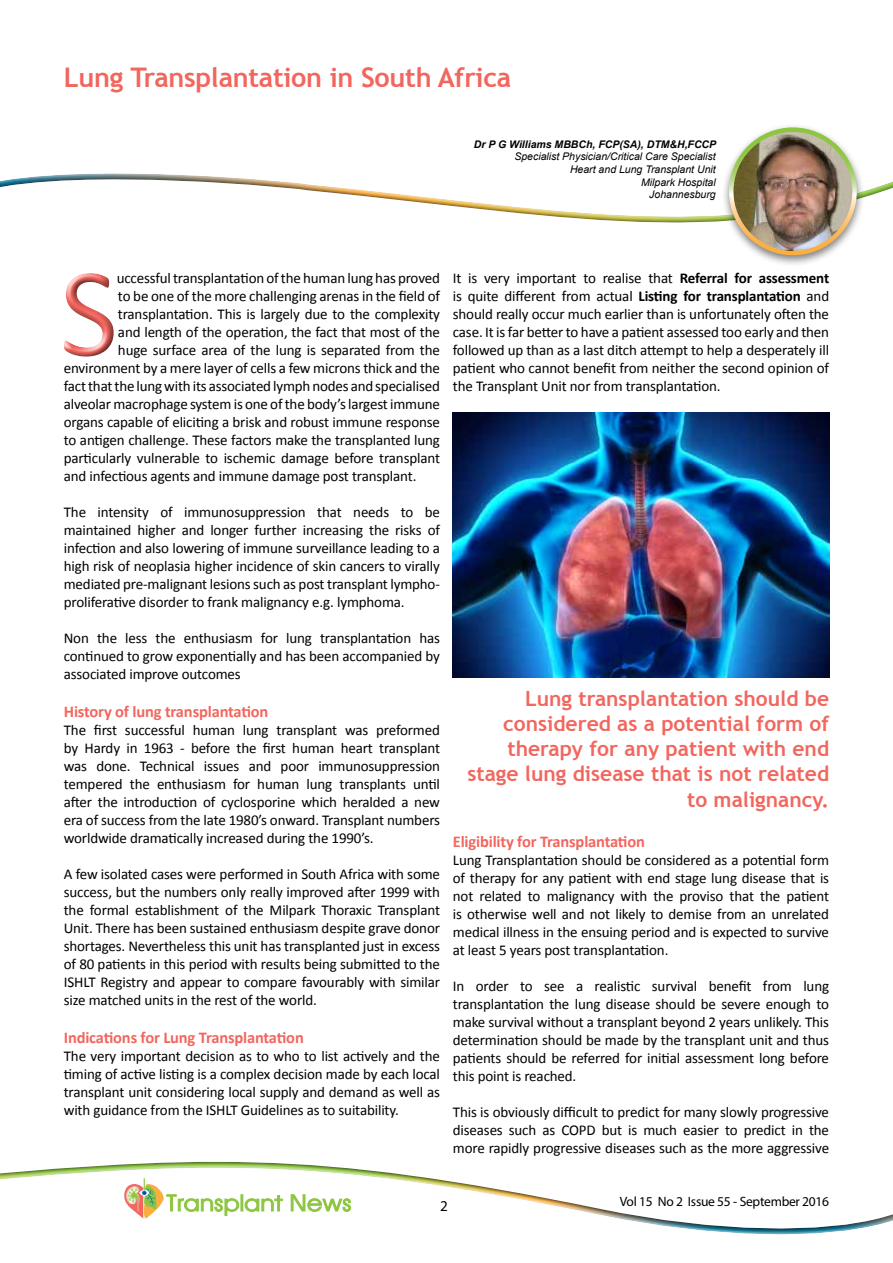
<style>
.page{position:relative;width:893px;height:1263px;background:#fff}
.page>*{position:absolute;margin:0;border:0;box-sizing:border-box;transform-origin:0 0}
.t1{font:700 27px "Trebuchet MS";letter-spacing:-.01em;color:#f2665e}
.t2{font:700 21px/25.2px "Trebuchet MS";color:#f2665e;text-align:right}
.t3{font:700 16.5px "Calibri";letter-spacing:-.01em;color:#f2665e}
.t4{font:15px/18px "Calibri";letter-spacing:-.01em;color:#000;text-align:justify}
.t5{font:15px "Myriad Pro";color:#000}
.t6{font:13.5px "Myriad Pro";letter-spacing:-.02em;color:#000}
.t7{font:italic 10.5px/12.6px "Arial";color:#000;text-align:right}
.t8{font:italic 700 10.5px "Arial";color:#000}
.s1{font-weight:700}
</style>
<div class="page">
<div style="left:0;top:141px;width:893px;height:83px;background:#000;opacity:.75"></div>
<div style="left:0;top:1159px;width:893px;height:72px;background:#000;opacity:.75"></div>
<svg style="left:124px;top:1178px;width:227px;height:40px"></svg>
<img style="left:123px;top:1181px;width:18px;height:35px">
<div style="left:721px;top:123px;width:144px;height:145px;background:#000;opacity:.51"></div>
<img style="left:731px;top:130px;width:124px;height:123px;border-radius:62px">
<div style="left:729px;top:127px;width:128px;height:128px;border:4px solid #fff;border-radius:50%"></div>
<div style="left:61px;top:272px;width:54px;height:86px;background:#000;opacity:.75"></div>
<img style="left:453px;top:412px;width:376px;height:265px">
<h1 class="t1" style="left:64px;top:60px;width:449px">Lung Transplantation in South Africa</h1>
<p class="t8" style="left:474px;top:137px;width:244px">Dr P G Williams MBBCh, FCP(SA), DTM&amp;H,FCCP</p>
<p class="t7" style="left:514px;top:151px;width:203px">Specialist Physician/Critical Care Specialist<br>Heart and Lung Transplant Unit<br>Milpark Hospital<br>Johannesburg</p>
<p class="t4" style="left:117px;top:269px;width:325px">uccessful transplantation of the human lung has proved</p>
<p class="t4" style="left:118px;top:287px;width:324px">to be one of the more challenging arenas in the field of</p>
<p class="t4" style="left:118px;top:305px;width:324px">transplantation. This is largely due to the complexity</p>
<p class="t4" style="left:118px;top:323px;width:324px">and length of the operation, the fact that most of the</p>
<p class="t4" style="left:118px;top:341px;width:324px">huge surface area of the lung is separated from the</p>
<p class="t4" style="left:64px;top:359px;width:378px">environment by a mere layer of cells a few microns thick and the</p>
<p class="t4" style="left:64px;top:377px;width:378px">fact that the lung with its associated lymph nodes and specialised</p>
<p class="t4" style="left:64px;top:395px;width:378px">alveolar macrophage system is one of the body’s largest immune</p>
<p class="t4" style="left:64px;top:413px;width:378px">organs capable of eliciting a brisk and robust immune response</p>
<p class="t4" style="left:64px;top:431px;width:378px">to antigen challenge. These factors make the transplanted lung</p>
<p class="t4" style="left:64px;top:449px;width:378px">particularly vulnerable to ischemic damage before transplant</p>
<p class="t4" style="left:64px;top:467px;width:354px">and infectious agents and immune damage post transplant.</p>
<p class="t4" style="left:64px;top:503px;width:378px">The intensity of immunosuppression that needs to be maintained higher and longer further increasing the risks of infection and also lowering of immune surveillance leading to a high risk of neoplasia higher incidence of skin cancers to virally mediated pre-malignant lesions such as post transplant lympho&shy;proliferative disorder to frank malignancy e.g. lymphoma.</p>
<p class="t4" style="left:64px;top:629px;width:378px">Non the less the enthusiasm for lung transplantation has continued to grow exponentially and has been accompanied by associated improve outcomes</p>
<p class="t3" style="left:64px;top:701px;width:206px">History of lung transplantation</p>
<p class="t4" style="left:64px;top:721px;width:378px">The first successful human lung transplant was preformed by Hardy in 1963 - before the first human heart transplant was done. Technical issues and poor immunosuppression tempered the enthusiasm for human lung transplants until after the introduction of cyclosporine which heralded a new era of success from the late 1980’s onward. Transplant numbers worldwide dramatically increased during the 1990’s.</p>
<p class="t4" style="left:64px;top:865px;width:378px">A few isolated cases were performed in South Africa with some success, but the numbers only really improved after 1999 with the formal establishment of the Milpark Thoraxic Transplant Unit. There has been sustained enthusiasm despite grave donor shortages. Nevertheless this unit has transplanted just in excess of 80 patients in this period with results being submitted to the ISHLT Registry and appear to compare favourably with similar size matched units in the rest of the world.</p>
<p class="t3" style="left:64px;top:1027px;width:242px">Indications for Lung Transplantation</p>
<p class="t4" style="left:64px;top:1047px;width:378px">The very important decision as to who to list actively and the timing of active listing is a complex decision made by each local transplant unit considering local supply and demand as well as with guidance from the ISHLT Guidelines as to suitability.</p>
<p class="t4" style="left:453px;top:269px;width:378px">It is very important to realise that <span class="s1">Referral for assessment </span>is quite different from actual <span class="s1">Listing for transplantation</span> and should really occur much earlier than is unfortunately often the case. It is far better to have a patient assessed too early and then followed up than as a last ditch attempt to help a desperately ill patient who cannot benefit from neither the second opinion of the Transplant Unit nor from transplantation.</p>
<h2 class="t2" style="left:467px;top:686px;width:363px">Lung transplantation should be considered as a potential form of therapy for any patient with end stage lung disease that is not related to malignancy.</h2>
<p class="t3" style="left:453px;top:831px;width:194px">Eligibility for Transplantation</p>
<p class="t4" style="left:453px;top:851px;width:378px">Lung Transplantation should be considered as a potential form of therapy for any patient with end stage lung disease that is not related to malignancy with the proviso that the patient is otherwise well and not likely to demise from an unrelated medical illness in the ensuing period and is expected to survive at least 5 years post transplantation.</p>
<p class="t4" style="left:453px;top:977px;width:378px">In order to see a realistic survival benefit from lung transplantation the lung disease should be severe enough to make survival without a transplant beyond 2 years unlikely. This determination should be made by the transplant unit and thus patients should be referred for initial assessment long before this point is reached.</p>
<p class="t4" style="left:453px;top:1103px;width:378px">This is obviously difficult to predict for many slowly progressive diseases such as COPD but is much easier to predict in the more rapidly progressive diseases such as the more aggressive</p>
<p class="t5" style="left:440px;top:1197px;width:9px">2</p>
<p class="t6" style="left:620px;top:1193px;width:211px">Vol 15 No 2 Issue 55 - September 2016</p>
</div>
